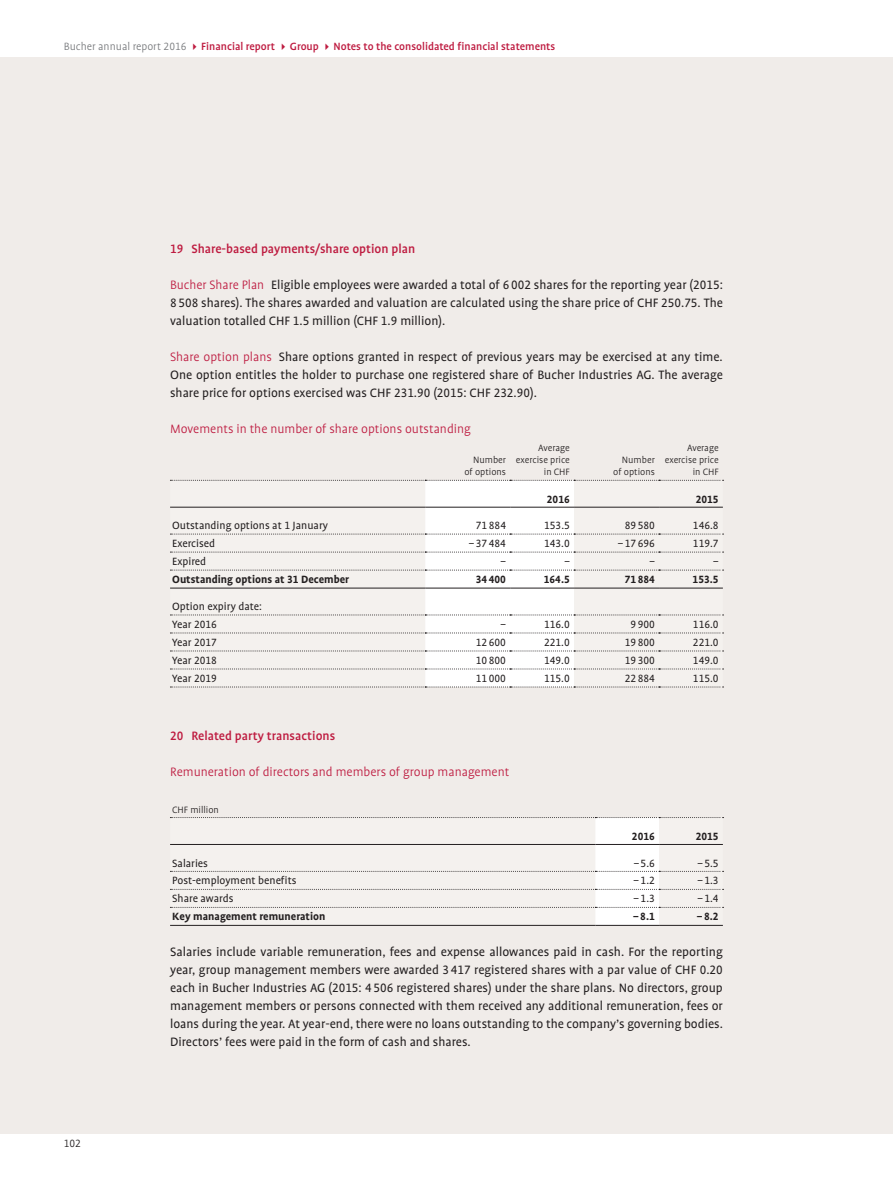
<style>
.page{position:relative;width:893px;height:1191px;background:#fff}
.page>*{position:absolute;margin:0;border:0;box-sizing:border-box;transform-origin:0 0}
.t1{font:13.8px/18px "Bucher Profile";color:#231f20;text-align:justify}
.t2{font:300 13.8px "Bucher Profile";color:#be1b40}
.t3{font:500 13.8px "Bucher Profile";color:#be1b40}
.t4{font:12px/17.7px "Bucher Profile";color:#231f20}
.t5{font:700 12px "Bucher Profile";color:#231f20}
.t6{font:500 12px "Bucher Profile";color:#be1b40}
.t7{font:300 12px "Bucher Profile";color:#231f20}
.t8{font:300 10.5px/12px "Bucher Profile";color:#231f20;text-align:right}
.s1{font-weight:300;color:#76787b}
.s2{font-weight:300;color:#be1b40}
</style>
<div class="page">
<div style="left:0;top:57px;width:893px;height:1076px;background:#f0ece9"></div>
<svg style="left:170px;top:479px;width:554px;height:208px"></svg>
<hr style="left:170px;top:507px;width:255px;height:1px;background:#231f20">
<hr style="left:425px;top:507px;width:85px;height:1px;background:#231f20">
<hr style="left:510px;top:507px;width:64px;height:1px;background:#231f20">
<hr style="left:574px;top:507px;width:85px;height:1px;background:#231f20">
<hr style="left:659px;top:507px;width:64px;height:1px;background:#231f20">
<hr style="left:170px;top:588px;width:255px;height:1px;background:#231f20">
<hr style="left:425px;top:588px;width:85px;height:1px;background:#231f20">
<hr style="left:510px;top:588px;width:64px;height:1px;background:#231f20">
<hr style="left:574px;top:588px;width:85px;height:1px;background:#231f20">
<hr style="left:659px;top:588px;width:64px;height:1px;background:#231f20">
<svg style="left:170px;top:817px;width:554px;height:108px"></svg>
<hr style="left:170px;top:844px;width:425px;height:1px;background:#231f20">
<hr style="left:595px;top:844px;width:64px;height:1px;background:#231f20">
<hr style="left:659px;top:844px;width:64px;height:1px;background:#231f20">
<hr style="left:170px;top:925px;width:425px;height:1px;background:#231f20">
<hr style="left:595px;top:925px;width:64px;height:1px;background:#231f20">
<hr style="left:659px;top:925px;width:64px;height:1px;background:#231f20">
<p class="t6" style="left:64px;top:40px;width:493px"><span class="s1">Bucher annual report 2016</span> Financial report Group Notes to the consolidated financial statements</p>
<p class="t3" style="left:170px;top:242px;width:247px">19 Share-based payments/share option plan</p>
<p class="t1" style="left:170px;top:276px;width:554px"><span class="s2">Bucher Share Plan</span> Eligible employees were awarded a total of 6 002 shares for the reporting year (2015:<br>8 508 shares). The shares awarded and valuation are calculated using the share price of CHF 250.75. The valuation totalled CHF 1.5 million (CHF 1.9 million).</p>
<p class="t1" style="left:170px;top:348px;width:554px"><span class="s2">Share option plans</span> Share options granted in respect of previous years may be exercised at any time.<br>One option entitles the holder to purchase one registered share of Bucher Industries AG. The average share price for options exercised was CHF 231.90 (2015: CHF 232.90).</p>
<p class="t2" style="left:170px;top:422px;width:302px">Movements in the number of share options outstanding</p>
<p class="t8" style="left:464px;top:454px;width:43px">Number of options</p>
<p class="t8" style="left:516px;top:442px;width:55px">Average exercise price in CHF</p>
<p class="t8" style="left:613px;top:454px;width:43px">Number of options</p>
<p class="t8" style="left:665px;top:442px;width:55px">Average exercise price in CHF</p>
<p class="t5" style="left:547px;top:493px;width:24px">2016</p>
<p class="t5" style="left:696px;top:493px;width:24px">2015</p>
<p class="t4" style="left:172px;top:517px;width:157px">Outstanding options at 1 January</p>
<p class="t4" style="left:476px;top:517px;width:32px">71 884</p>
<p class="t4" style="left:544px;top:517px;width:27px">153.5</p>
<p class="t4" style="left:625px;top:517px;width:32px">89 580</p>
<p class="t4" style="left:693px;top:517px;width:27px">146.8</p>
<p class="t4" style="left:172px;top:535px;width:44px">Exercised</p>
<p class="t4" style="left:469px;top:535px;width:39px">– 37 484</p>
<p class="t4" style="left:544px;top:535px;width:27px">143.0</p>
<p class="t4" style="left:618px;top:535px;width:39px">– 17 696</p>
<p class="t4" style="left:693px;top:535px;width:27px">119.7</p>
<p class="t4" style="left:172px;top:553px;width:35px">Expired</p>
<p class="t4" style="left:501px;top:553px;width:7px">–</p>
<p class="t4" style="left:564px;top:553px;width:7px">–</p>
<p class="t4" style="left:649px;top:553px;width:7px">–</p>
<p class="t4" style="left:713px;top:553px;width:7px">–</p>
<p class="t5" style="left:172px;top:573px;width:178px">Outstanding options at 31 December</p>
<p class="t5" style="left:476px;top:573px;width:32px">34 400</p>
<p class="t5" style="left:544px;top:573px;width:28px">164.5</p>
<p class="t5" style="left:625px;top:573px;width:32px">71 884</p>
<p class="t5" style="left:693px;top:573px;width:28px">153.5</p>
<p class="t4" style="left:172px;top:598px;width:91px">Option expiry date:<br>Year 2016</p>
<p class="t4" style="left:501px;top:615px;width:7px">–</p>
<p class="t4" style="left:544px;top:615px;width:27px">116.0</p>
<p class="t4" style="left:630px;top:615px;width:26px">9 900</p>
<p class="t4" style="left:693px;top:615px;width:27px">116.0</p>
<p class="t4" style="left:172px;top:633px;width:46px">Year 2017</p>
<p class="t4" style="left:476px;top:633px;width:32px">12 600</p>
<p class="t4" style="left:544px;top:633px;width:27px">221.0</p>
<p class="t4" style="left:625px;top:633px;width:32px">19 800</p>
<p class="t4" style="left:693px;top:633px;width:27px">221.0</p>
<p class="t4" style="left:172px;top:651px;width:46px">Year 2018</p>
<p class="t4" style="left:476px;top:651px;width:32px">10 800</p>
<p class="t4" style="left:544px;top:651px;width:27px">149.0</p>
<p class="t4" style="left:625px;top:651px;width:32px">19 300</p>
<p class="t4" style="left:693px;top:651px;width:27px">149.0</p>
<p class="t4" style="left:172px;top:669px;width:46px">Year 2019</p>
<p class="t4" style="left:476px;top:669px;width:32px">11 000</p>
<p class="t4" style="left:544px;top:669px;width:27px">115.0</p>
<p class="t4" style="left:625px;top:669px;width:32px">22 884</p>
<p class="t4" style="left:693px;top:669px;width:27px">115.0</p>
<p class="t3" style="left:170px;top:728px;width:167px">20 Related party transactions</p>
<p class="t2" style="left:170px;top:764px;width:341px">Remuneration of directors and members of group management</p>
<p class="t8" style="left:172px;top:803px;width:48px">CHF million</p>
<p class="t5" style="left:632px;top:830px;width:24px">2016</p>
<p class="t5" style="left:696px;top:830px;width:24px">2015</p>
<p class="t7" style="left:64px;top:1137px;width:19px">102</p>
<p class="t4" style="left:172px;top:854px;width:37px">Salaries</p>
<p class="t4" style="left:634px;top:854px;width:23px">– 5.6</p>
<p class="t4" style="left:697px;top:854px;width:23px">– 5.5</p>
<p class="t4" style="left:172px;top:872px;width:126px">Post-employment benefits</p>
<p class="t4" style="left:634px;top:872px;width:23px">– 1.2</p>
<p class="t4" style="left:697px;top:872px;width:23px">– 1.3</p>
<p class="t4" style="left:172px;top:890px;width:63px">Share awards</p>
<p class="t4" style="left:634px;top:890px;width:23px">– 1.3</p>
<p class="t4" style="left:697px;top:890px;width:23px">– 1.4</p>
<p class="t5" style="left:172px;top:910px;width:155px">Key management remuneration</p>
<p class="t5" style="left:633px;top:910px;width:23px">– 8.1</p>
<p class="t5" style="left:697px;top:910px;width:23px">– 8.2</p>
<p class="t1" style="left:170px;top:942px;width:554px">Salaries include variable remuneration, fees and expense allowances paid in cash. For the reporting year, group management members were awarded 3 417 registered shares with a par value of CHF 0.20 each in Bucher Industries AG (2015: 4 506 registered shares) under the share plans. No directors, group management members or persons connected with them received any additional remuneration, fees or loans during the year. At year-end, there were no loans outstanding to the company’s governing bodies.<br>Directors’ fees were paid in the form of cash and shares.</p>
</div>
